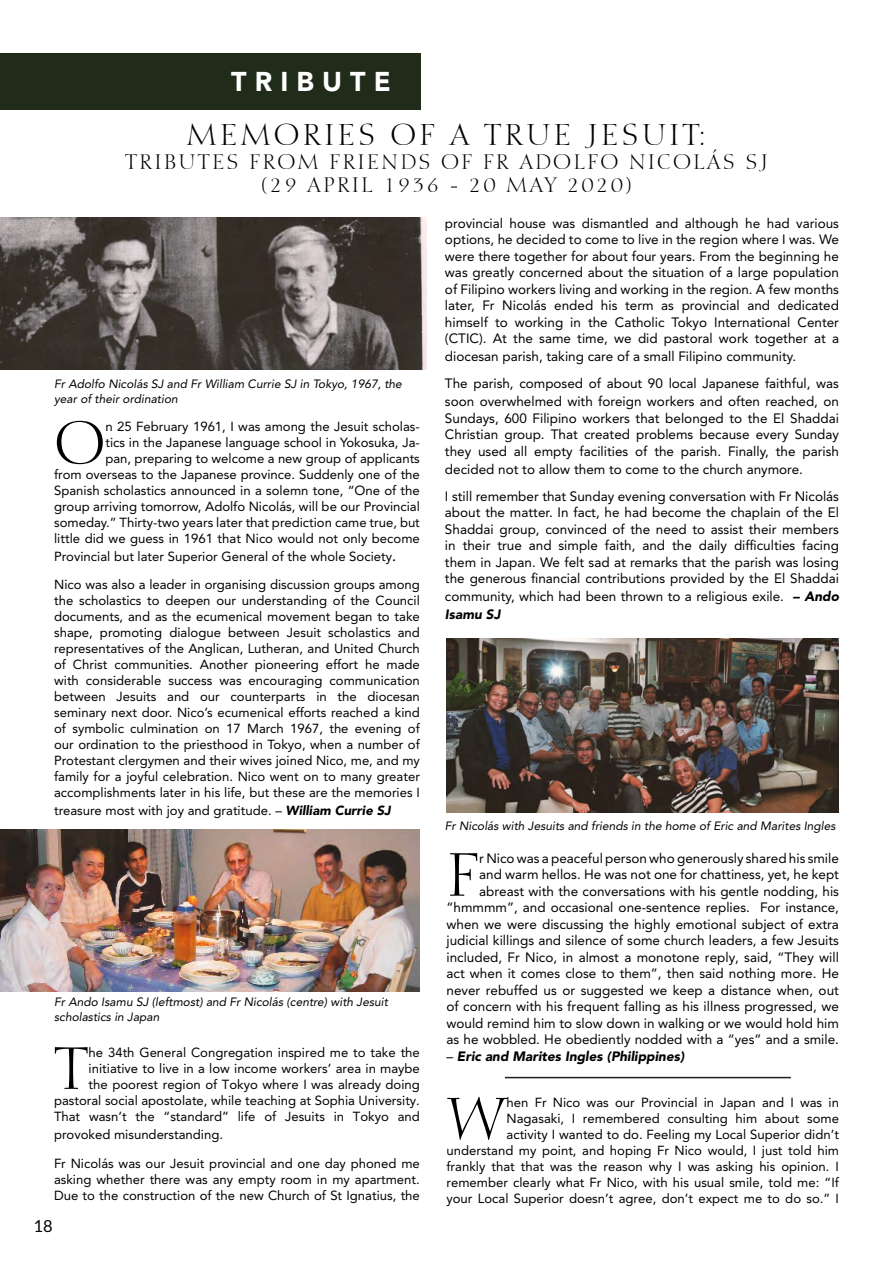
<style>
.page{position:relative;width:893px;height:1263px;background:#fff}
.page>*{position:absolute;margin:0;border:0;box-sizing:border-box;transform-origin:0 0}
.t1{font:59.85px "Calligraphic 810 BT";color:#000}
.t2{font:58.2px "Calligraphic 810 BT";color:#000}
.t3{font:29.25px "Calligraphic 810 BT";letter-spacing:.1em;color:#000}
.t4{font:900 27px "Avenir LT Std";letter-spacing:.3em;color:#fff}
.t5{font:20.4px/23.4px "Calligraphic 810 BT";letter-spacing:.1em;color:#000;text-align:center}
.t6{font:16.5px "Lato";color:#000}
.t7{font:13.5px/16.5px "Avenir LT Std";color:#000;text-align:justify}
.t8{font:italic 900 13.5px "Avenir LT Std";color:#000}
.t9{font:13.2px/16px "Avenir LT Std";color:#000;text-align:right}
.t10{font:italic 12px/14.4px "Avenir LT Std";color:#000}
.s1{font-family:"Source Serif Pro"}
.s2{font-weight:900;font-style:italic}
.s3{font-weight:400;font-style:normal}
</style>
<div class="page">
<div style="left:0;top:53px;width:420px;height:57px;background:#202c19"></div>
<img style="left:0;top:217px;width:426px;height:153px">
<img style="left:447px;top:638px;width:392px;height:175px">
<img style="left:0;top:829px;width:420px;height:162px">
<hr style="left:505px;top:1077px;width:286px;height:1px;background:#221f1d">
<h3 class="t4" style="left:231px;top:65px;width:161px">TRIBUTE</h3>
<h3 class="t3" style="left:186px;top:117px;width:522px">MEMORIES OF A TRUE JESUIT:</h3>
<h3 class="t5" style="left:125px;top:150px;width:644px">TRIBUTES FROM FRIENDS OF FR ADOLFO NICOLÁS SJ (29 APRIL 1936 - 20 MAY 2020)</h3>
<p class="t10" style="left:54px;top:377px;width:349px">Fr Adolfo Nicolás SJ and Fr William Currie SJ in Tokyo, 1967, the year of their ordination</p>
<h2 class="t2" style="left:54px;top:407px;width:53px">O</h2>
<p class="t9" style="left:54px;top:419px;width:367px">n 25 February 1961, I was among the Jesuit scholas-<br>tics in the Japanese language school in Yokosuka, Ja-<br>pan, preparing to welcome a new group of applicants<br>from overseas to the Japanese province. Suddenly one of the Spanish scholastics announced in a solemn tone, “One of the group arriving tomorrow, Adolfo Nicolás, will be our Provincial someday.” Thirty-two years later that prediction came true, but little did we guess in 1961 that Nico would not only become</p>
<p class="t9" style="left:54px;top:543px;width:367px;line-height:27.8px;text-align:left">Provincial but later Superior General of the whole Society<span class="s1">.<br></span>Nico was also a leader in organising discussion groups among</p>
<p class="t9" style="left:54px;top:592px;width:367px;text-align:justify">the scholastics to deepen our understanding of the Council documents, and as the ecumenical movement began to take shape, promoting dialogue between Jesuit scholastics and representatives of the Anglican, Lutheran, and United Church of Christ communities. Another pioneering effort he made with considerable success was encouraging communication between Jesuits and our counterparts in the diocesan seminary next door. Nico’s ecumenical efforts reached a kind of symbolic culmination on 17 March 1967, the evening of our ordination to the priesthood in Tokyo, when a number of Protestant clergymen and their wives joined Nico, me, and my family for a joyful celebration. Nico went on to many greater accomplishments later in his life, but these are the memories I</p>
<p class="t9" style="left:54px;top:802px;width:338px">treasure most with joy and gratitude. – <span class="s2">William Currie SJ</span></p>
<p class="t10" style="left:54px;top:995px;width:335px">Fr Ando Isamu SJ (leftmost) and Fr Nicolás (centre) with Jesuit scholastics in Japan</p>
<p class="t9" style="left:54px;top:1044px;width:367px">he 34th General Congregation inspired me to take the initiative to live in a low income workers’ area in maybe<br>the poorest region of Tokyo where I was already doing pastoral social apostolate, while teaching at Sophia University.<br>That wasn’t the “standard” life of Jesuits in Tokyo and</p>
<p class="t9" style="left:54px;top:1126px;width:171px">provoked misunderstanding.</p>
<p class="t9" style="left:54px;top:1155px;width:367px;text-align:justify">Fr Nicolás was our Jesuit provincial and one day phoned me asking whether there was any empty room in my apartment.<br>Due to the construction of the new Church of St Ignatius, the</p>
<h2 class="t2" style="left:54px;top:1033px;width:36px">T</h2>
<p class="t6" style="left:33px;top:1217px;width:21px">18</p>
<p class="t7" style="left:445px;top:215px;width:396px">provincial house was dismantled and although he had various options, he decided to come to live in the region where I was. We were there together for about four years. From the beginning he was greatly concerned about the situation of a large population of Filipino workers living and working in the region. A few months later, Fr Nicolás ended his term as provincial and dedicated himself to working in the Catholic Tokyo International Center (CTIC). At the same time, we did pastoral work together at a</p>
<p class="t7" style="left:445px;top:343px;width:395px;line-height:27px">diocesan parish, taking care of a small Filipino community.<br>The parish, composed of about 90 local Japanese faithful, was</p>
<p class="t7" style="left:445px;top:394px;width:395px">soon overwhelmed with foreign workers and often reached, on Sundays, 600 Filipino workers that belonged to the El Shaddai Christian group. That created problems because every Sunday they used all empty facilities of the parish. Finally, the parish</p>
<p class="t7" style="left:445px;top:456px;width:396px;line-height:27px">decided not to allow them to come to the church anymore.<br>I still remember that Sunday evening conversation with Fr Nicolás</p>
<p class="t7" style="left:445px;top:505px;width:395px">about the matter. In fact, he had become the chaplain of the El Shaddai group, convinced of the need to assist their members in their true and simple faith, and the daily difficulties facing them in Japan. We felt sad at remarks that the parish was losing the generous financial contributions provided by the El Shaddai</p>
<p class="t7" style="left:445px;top:588px;width:395px;line-height:18px">community, which had been thrown to a religious exile. <span class="s2">– Ando<br>Isamu SJ</span></p>
<p class="t10" style="left:445px;top:818px;width:392px">Fr Nicolás with Jesuits and friends in the home of Eric and Marites Ingles</p>
<p class="t7" style="left:446px;top:850px;width:394px;text-align:right">r Nico was a peaceful person who generously shared his smile<br>and warm hellos. He was not one for chattiness, yet, he kept abreast with the conversations with his gentle nodding, his “hmmmm”, and occasional one-sentence replies. For instance, when we were discussing the highly emotional subject of extra judicial killings and silence of some church leaders, a few Jesuits included, Fr Nico, in almost a monotone reply, said, “They will act when it comes close to them”, then said nothing more. He never rebuffed us or suggested we keep a distance when, out of concern with his frequent falling as his illness progressed, we would remind him to slow down in walking or we would hold him as he wobbled. He obediently nodded with a “yes” and a smile.</p>
<p class="t8" style="left:446px;top:1048px;width:239px"><span class="s3">–</span> Eric and Marites Ingles (Philippines)</p>
<h1 class="t1" style="left:446px;top:838px;width:34px">F</h1>
<h2 class="t2" style="left:446px;top:1083px;width:62px">W</h2>
<p class="t9" style="left:446px;top:1095px;width:394px">hen Fr Nico was our Provincial in Japan and I was in Nagasaki, I remembered consulting him about some<br>activity I wanted to do. Feeling my Local Superior didn’t understand my point, and hoping Fr Nico would, I just told him frankly that that was the reason why I was asking his opinion. I remember clearly what Fr Nico, with his usual smile, told me: “If your Local Superior doesn’t agree, don’t expect me to do so.” I</p>
</div>
